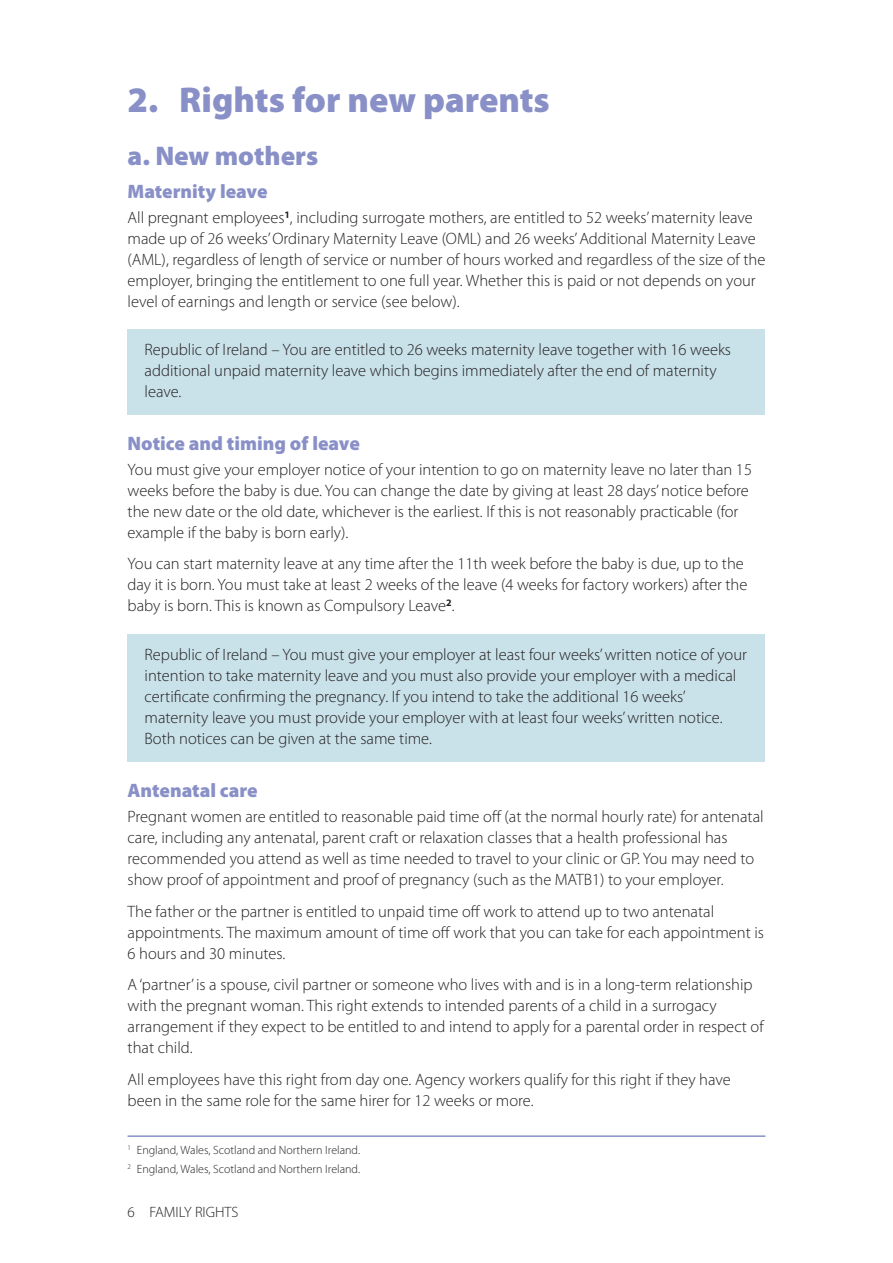
<style>
.page{position:relative;width:893px;height:1263px;background:#fff}
.page>*{position:absolute;margin:0;border:0;box-sizing:border-box;transform-origin:0 0}
.t1{font:900 36px "Myriad Pro";color:#8990c7}
.t2{font:900 27px "Myriad Pro";color:#8990c7}
.t3{font:900 19.5px "Myriad Pro";color:#8990c7}
.t4{font:300 16.5px/21px "Myriad Pro";color:#231f20}
.t5{font:300 15px "Myriad Pro";color:#231f20}
.t6{font:300 12px/19.2px "Myriad Pro";color:#231f20}
</style>
<div class="page">
<div style="left:128px;top:634px;width:637px;height:127px;background:#c9e1e9"></div>
<div style="left:128px;top:329px;width:637px;height:85px;background:#c9e1e9"></div>
<hr style="left:128px;top:1135px;width:637px;height:2px;background:#8990c7">
<h1 class="t1" style="left:128px;top:86px;width:424px">2. Rights for new parents</h1>
<h2 class="t2" style="left:128px;top:145px;width:192px">a. New mothers</h2>
<p class="t3" style="left:128px;top:184px;width:141px">Maternity leave</p>
<p class="t4" style="left:128px;top:208px;width:639px">All pregnant employees<sup>1</sup>, including surrogate mothers, are entitled to 52 weeks’maternity leave made up of 26 weeks’Ordinary Maternity Leave (OML) and 26 weeks’Additional Maternity Leave (AML), regardless of length of service or number of hours worked and regardless of the size of the employer, bringing the entitlement to one full year. Whether this is paid or not depends on your level of earnings and length or service (see below).</p>
<p class="t4" style="left:145px;top:340px;width:588px">Republic of Ireland – You are entitled to 26 weeks maternity leave together with 16 weeks additional unpaid maternity leave which begins immediately after the end of maternity leave.</p>
<p class="t3" style="left:128px;top:436px;width:234px">Notice and timing of leave</p>
<p class="t4" style="left:128px;top:460px;width:626px">You must give your employer notice of your intention to go on maternity leave no later than 15 weeks before the baby is due. You can change the date by giving at least 28 days’notice before the new date or the old date, whichever is the earliest. If this is not reasonably practicable (for example if the baby is born early).</p>
<p class="t4" style="left:128px;top:555px;width:621px">You can start maternity leave at any time after the 11th week before the baby is due, up to the day it is born. You must take at least 2 weeks of the leave (4 weeks for factory workers) after the baby is born. This is known as Compulsory Leave<sup>2</sup>.</p>
<p class="t4" style="left:145px;top:645px;width:604px">Republic of Ireland – You must give your employer at least four weeks’written notice of your intention to take maternity leave and you must also provide your employer with a medical certificate confirming the pregnancy. If you intend to take the additional 16 weeks’ maternity leave you must provide your employer with at least four weeks’written notice.<br>Both notices can be given at the same time.</p>
<p class="t3" style="left:128px;top:783px;width:132px">Antenatal care</p>
<p class="t4" style="left:128px;top:807px;width:638px">Pregnant women are entitled to reasonable paid time off (at the normal hourly rate) for antenatal care, including any antenatal, parent craft or relaxation classes that a health professional has recommended you attend as well as time needed to travel to your clinic or GP. You may need to show proof of appointment and proof of pregnancy (such as the MATB1) to your employer.</p>
<p class="t4" style="left:128px;top:902px;width:638px">The father or the partner is entitled to unpaid time off work to attend up to two antenatal appointments. The maximum amount of time off work that you can take for each appointment is<br>6 hours and 30 minutes.</p>
<p class="t4" style="left:128px;top:975px;width:638px">A‘partner’ is a spouse, civil partner or someone who lives with and is in a long-term relationship with the pregnant woman. This right extends to intended parents of a child in a surrogacy arrangement if they expect to be entitled to and intend to apply for a parental order in respect of that child.</p>
<p class="t4" style="left:128px;top:1070px;width:605px">All employees have this right from day one. Agency workers qualify for this right if they have been in the same role for the same hirer for 12 weeks or more.</p>
<p class="t6" style="left:128px;top:1141px;width:234px"><sup>1</sup> England, Wales, Scotland and Northern Ireland.<br><sup>2</sup> England, Wales, Scotland and Northern Ireland.</p>
<p class="t5" style="left:128px;top:1206px;width:112px">6 FAMILY RIGHTS</p>
</div>
